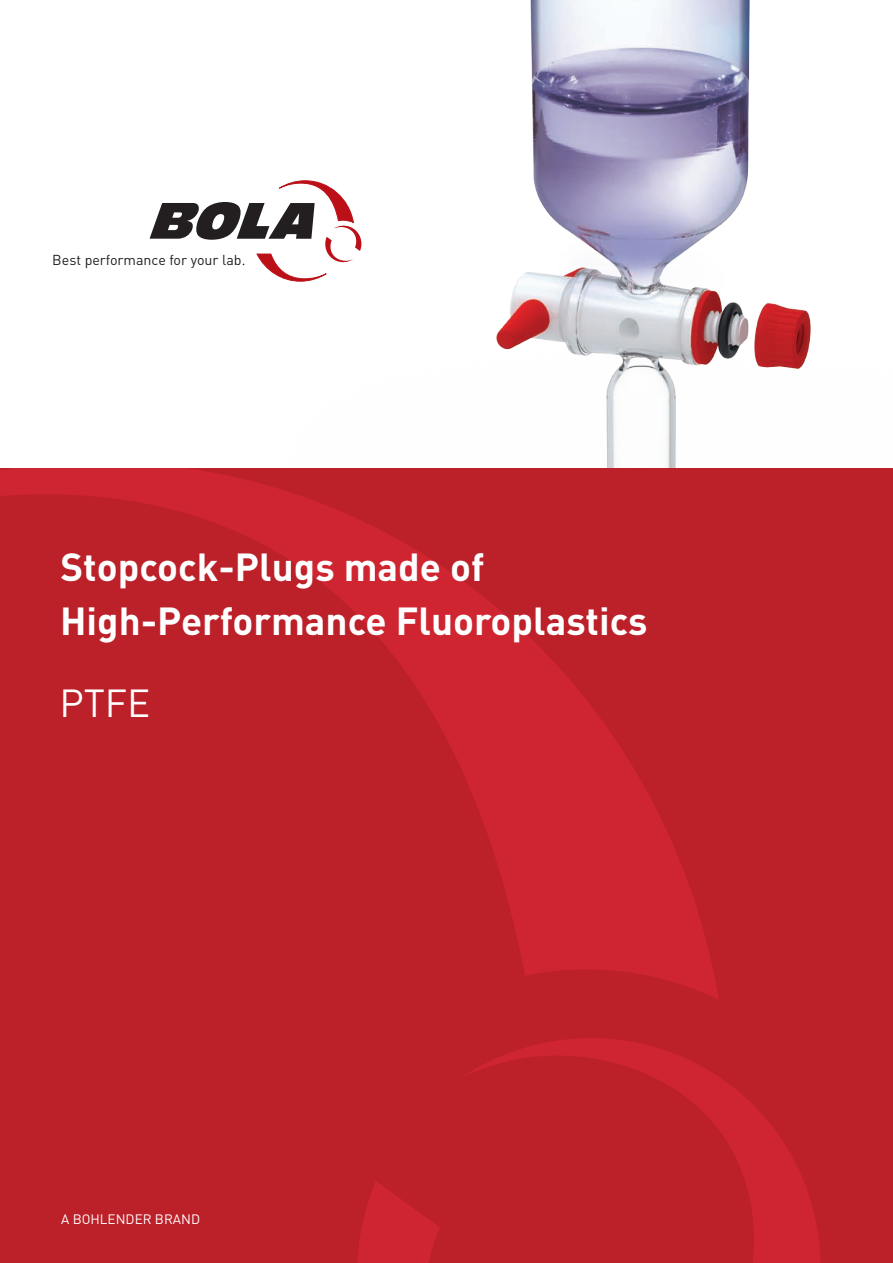
<style>
.page{position:relative;width:893px;height:1263px;background:#fff}
.page>*{position:absolute;margin:0;border:0;box-sizing:border-box;transform-origin:0 0}
.t1{font:700 38.7px "DIN Pro";color:#fff}
.t2{font:38.7px "DIN Pro";color:#fff}
.t3{font:14.25px "DIN Pro";color:#231f20}
.t4{font:13.5px "DIN Pro";color:#fff}
</style>
<div class="page">
<img style="left:149px;top:0;width:662px;height:468px">
<div style="left:0;top:468px;width:893px;height:795px;background:#bc2028"></div>
<svg style="left:0;top:468px;width:719px;height:531px"></svg>
<svg style="left:465px;top:1038px;width:356px;height:225px"></svg>
<svg style="left:358px;top:1181px;width:359px;height:82px"></svg>
<svg style="left:150px;top:181px;width:214px;height:100px"></svg>
<p class="t3" style="left:52px;top:250px;width:191px">Best performance for your lab</p>
<p class="t1" style="left:60px;top:540px;width:425px">Stopcock-Plugs made of</p>
<p class="t1" style="left:60px;top:595px;width:589px">High-Performance Fluoroplastics</p>
<p class="t2" style="left:59px;top:677px;width:93px">PTFE</p>
<p class="t4" style="left:61px;top:1210px;width:141px">A BOHLENDER BRAND</p>
</div>
